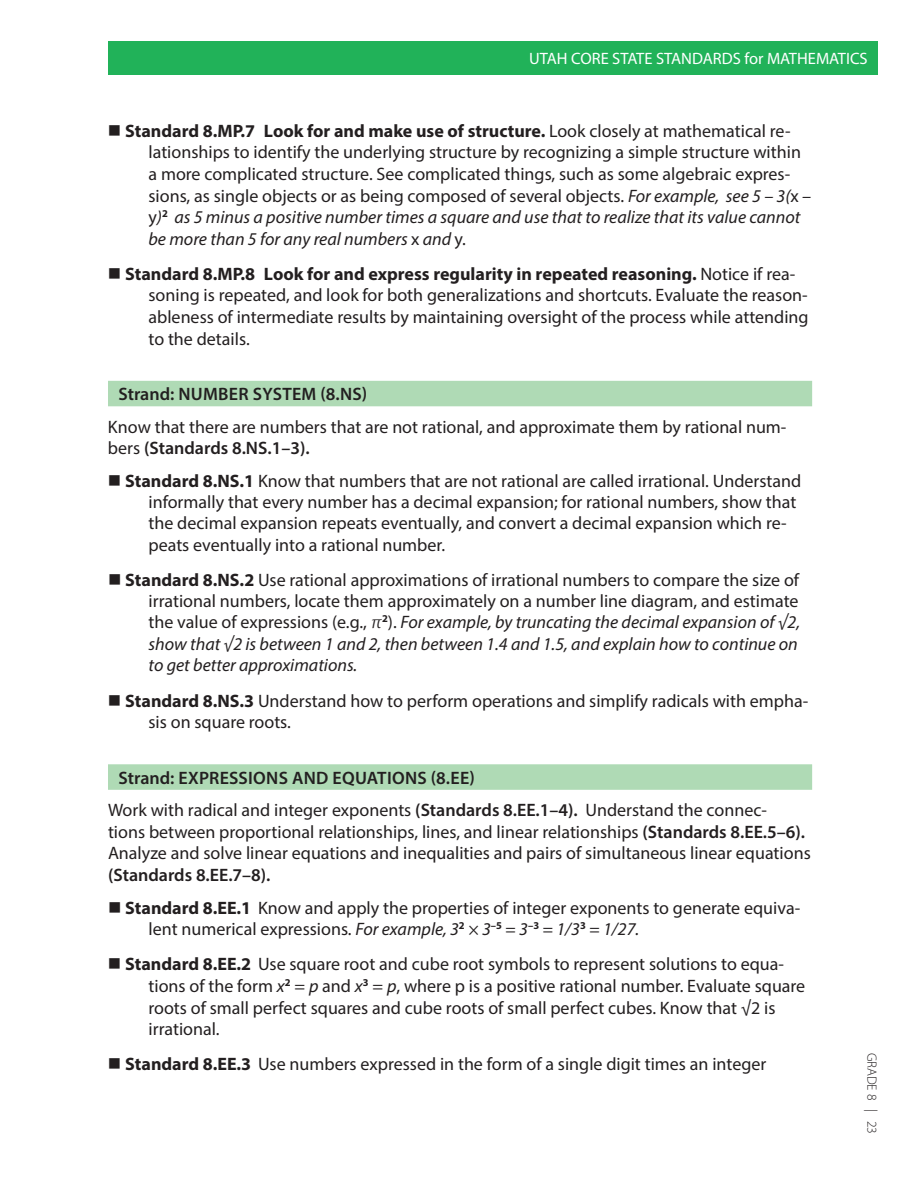
<style>
.page{position:relative;width:918px;height:1188px;background:#fff}
.page>*{position:absolute;margin:0;border:0;box-sizing:border-box;transform-origin:0 0}
.t1{font:18px/21.6px "Myriad Pro";color:#231f20}
.t2{font:600 18px/32.7px "Myriad Pro";letter-spacing:.015em;color:#231f20}
.t3{font:16.5px "Myriad Pro";color:#fff}
.t4{font:300 13.5px "Myriad Pro";color:#231f20}
.s1{font-weight:700}
.s2{font-style:italic}
.s3{font-weight:600}
.s4{font-family:"Lucida Handwriting";font-style:italic;font-size:12px}
.s5{font-weight:400}
</style>
<div class="page">
<div style="left:108px;top:41px;width:770px;height:34px;background:#21b259"></div>
<div style="left:108px;top:381px;width:704px;height:25px;background:#afdab5"></div>
<div style="left:108px;top:764px;width:704px;height:26px;background:#afdab5"></div>
<p class="t3" style="left:529px;top:48px;width:340px">UTAH CORE STATE STANDARDS for MATHEMATICS</p>
<p class="t1" style="left:148px;top:120px;width:664px;text-indent:-23px"><span class="s1">Standard 8.MP.7 Look for and make use of structure.</span> Look closely at mathematical re&shy;lationships to identify the underlying structure by recognizing a simple structure within a more complicated structure. See complicated things, such as some algebraic expres&shy;sions, as single objects or as being composed of several objects. <span class="s2">For example, see 5 – 3(</span>x <span class="s2">– </span>y<span class="s2">)</span><sup>2</sup> <span class="s2">as 5 minus a positive number times a square and use that to realize that its value cannot be more than 5 for any real numbers</span> x <span class="s2">and</span> y.</p>
<p class="t1" style="left:148px;top:263px;width:662px;text-indent:-23px"><span class="s1">Standard 8.MP.8 Look for and express regularity in repeated reasoning.</span> Notice if rea&shy;soning is repeated, and look for both generalizations and shortcuts. Evaluate the reason&shy;ableness of intermediate results by maintaining oversight of the process while attending to the details.</p>
<p class="t2" style="left:118px;top:377px;width:250px">Strand: NUMBER SYSTEM (8.NS)</p>
<p class="t1" style="left:108px;top:416px;width:680px">Know that there are numbers that are not rational, and approximate them by rational num&shy;bers <span class="s3">(Standards 8.NS.1–3).</span></p>
<p class="t1" style="left:149px;top:470px;width:654px;line-height:21.1px;text-indent:-23px"><span class="s1">Standard 8.NS.1</span> Know that numbers that are not rational are called irrational. Understand informally that every number has a decimal expansion; for rational numbers, show that the decimal expansion repeats eventually, and convert a decimal expansion which re&shy;peats eventually into a rational number.</p>
<p class="t1" style="left:148px;top:569px;width:653px;text-indent:-23px"><span class="s1">Standard 8.NS.2</span> Use rational approximations of irrational numbers to compare the size of irrational numbers, locate them approximately on a number line diagram, and estimate the value of expressions (e.g., <span class="s4">∏</span><sup>2</sup>). <span class="s2">For example, by truncating the decimal expansion of √2, show that √2 is between 1 and 2, then between 1.4 and 1.5, and explain how to continue on to get better approximations.</span></p>
<p class="t1" style="left:149px;top:689px;width:661px;text-indent:-23px"><span class="s1">Standard 8.NS.3</span> Understand how to perform operations and simplify radicals with empha&shy;sis on square roots.</p>
<p class="t2" style="left:108px;top:761px;width:661px;text-indent:10px">Strand: EXPRESSIONS AND EQUATIONS (8.EE)<br><span class="s5">Work with radical and integer exponents</span> (Standards 8.EE.1–4). <span class="s5">Understand the connec-</span></p>
<p class="t1" style="left:108px;top:821px;width:704px">tions between proportional relationships, lines, and linear relationships <span class="s3">(Standards 8.EE.5–6).<br></span>Analyze and solve linear equations and inequalities and pairs of simultaneous linear equations</p>
<p class="t1" style="left:125px;top:858px;width:676px;line-height:32.7px;text-indent:-17px"><span class="s3">(Standards 8.EE.7–8).<br></span><span class="s1">Standard 8.EE.1</span> Know and apply the properties of integer exponents to generate equiva-</p>
<p class="t1" style="left:125px;top:911px;width:660px;line-height:35.1px;text-indent:23px">lent numerical expressions. <span class="s2">For example, 3</span><sup>2</sup> <span class="s2">× 3</span><sup>–5</sup> <span class="s2">= 3</span><sup>–3</sup> <span class="s2">= 1/3</span><sup>3</sup> <span class="s2">= 1/27.<br></span><span class="s1">Standard 8.EE.2</span> Use square root and cube root symbols to represent solutions to equa-</p>
<p class="t1" style="left:148px;top:975px;width:658px">tions of the form <span class="s2">x</span><sup>2</sup> = <span class="s2">p</span> and <span class="s2">x</span><sup>3</sup> = <span class="s2">p</span>, where p is a positive rational number. Evaluate square roots of small perfect squares and cube roots of small perfect cubes. Know that √2 is irrational.</p>
<p class="t1" style="left:125px;top:1053px;width:643px"><span class="s1">Standard 8.EE.3</span> Use numbers expressed in the form of a single digit times an integer</p>
<p class="t4" style="left:880px;top:1053px;width:83px;rotate:90deg">GRADE 8 | 23</p>
</div>
